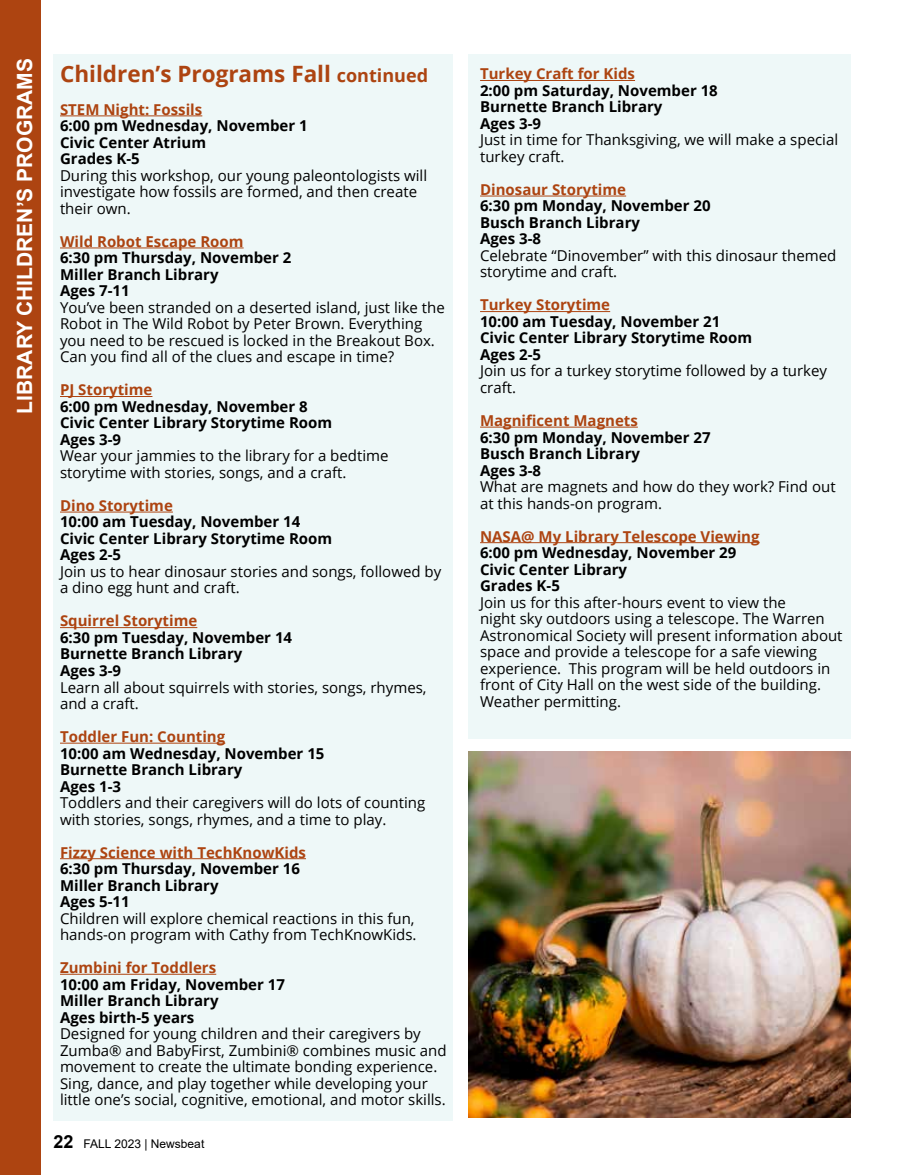
<style>
.page{position:relative;width:905px;height:1175px;background:#fff}
.page>*{position:absolute;margin:0;border:0;box-sizing:border-box;transform-origin:0 0}
.t1{font:700 22.5px "Open Sans";color:#ad4411}
.t2{font:700 21px "Arial";color:#fff}
.t3{font:15px/16.5px "Open Sans";color:#000}
.t4{font:700 15px/16.5px "Open Sans";color:#000}
.t5{font:700 15px "Open Sans";color:#ad4411}
.t6{font:12px "Arial";color:#000}
.s1{font-size:18px}
.s2{font-weight:700;font-size:18px}
</style>
<div class="page">
<div style="left:0;top:0;width:40px;height:1174px;background:#ad4411"></div>
<div style="left:53px;top:54px;width:399px;height:1066px;background:#eef8f8"></div>
<hr style="left:60px;top:115px;width:142px;height:1px;background:#ad4411">
<hr style="left:60px;top:247px;width:184px;height:1px;background:#ad4411">
<hr style="left:60px;top:396px;width:92px;height:1px;background:#ad4411">
<hr style="left:60px;top:511px;width:113px;height:1px;background:#ad4411">
<hr style="left:60px;top:627px;width:137px;height:1px;background:#ad4411">
<hr style="left:60px;top:742px;width:165px;height:1px;background:#ad4411">
<hr style="left:60px;top:858px;width:246px;height:1px;background:#ad4411">
<hr style="left:60px;top:973px;width:156px;height:1px;background:#ad4411">
<div style="left:468px;top:54px;width:382px;height:684px;background:#eef8f8"></div>
<hr style="left:480px;top:80px;width:155px;height:1px;background:#ad4411">
<hr style="left:480px;top:196px;width:146px;height:1px;background:#ad4411">
<hr style="left:480px;top:311px;width:130px;height:1px;background:#ad4411">
<hr style="left:480px;top:427px;width:158px;height:1px;background:#ad4411">
<hr style="left:480px;top:542px;width:279px;height:1px;background:#ad4411">
<img style="left:468px;top:752px;width:382px;height:365px">
<h2 class="t2" style="left:10px;top:413px;width:357px;rotate:-90deg">LIBRARY CHILDREN’S PROGRAMS</h2>
<h1 class="t1" style="left:60px;top:58px;width:369px">Children’s Programs Fall <span class="s1">continued</span></h1>
<p class="t5" style="left:60px;top:99px;width:144px">STEM Night: Fossils</p>
<p class="t4" style="left:60px;top:117px;width:249px">6:00 pm Wednesday, November 1<br>Civic Center Atrium<br>Grades K-5</p>
<p class="t3" style="left:60px;top:167px;width:368px">During this workshop, our young paleontologists will investigate how fossils are formed, and then create their own.</p>
<p class="t5" style="left:60px;top:231px;width:185px">Wild Robot Escape Room</p>
<p class="t4" style="left:60px;top:249px;width:233px">6:30 pm Thursday, November 2<br>Miller Branch Library<br>Ages 7-11</p>
<p class="t3" style="left:60px;top:299px;width:386px">You’ve been stranded on a deserted island, just like the Robot in The Wild Robot by Peter Brown. Everything you need to be rescued is locked in the Breakout Box.<br>Can you find all of the clues and escape in time?</p>
<p class="t5" style="left:60px;top:379px;width:94px">PJ Storytime</p>
<p class="t4" style="left:60px;top:398px;width:274px">6:00 pm Wednesday, November 8<br>Civic Center Library Storytime Room<br>Ages 3-9</p>
<p class="t3" style="left:60px;top:447px;width:330px">Wear your jammies to the library for a bedtime storytime with stories, songs, and a craft.</p>
<p class="t5" style="left:60px;top:495px;width:114px">Dino Storytime</p>
<p class="t4" style="left:60px;top:513px;width:274px">10:00 am Tuesday, November 14<br>Civic Center Library Storytime Room<br>Ages 2-5</p>
<p class="t3" style="left:60px;top:563px;width:383px">Join us to hear dinosaur stories and songs, followed by a dino egg hunt and craft.</p>
<p class="t5" style="left:60px;top:610px;width:139px">Squirrel Storytime</p>
<p class="t4" style="left:60px;top:629px;width:234px">6:30 pm Tuesday, November 14<br>Burnette Branch Library<br>Ages 3-9</p>
<p class="t3" style="left:60px;top:678px;width:368px">Learn all about squirrels with stories, songs, rhymes, and a craft.</p>
<p class="t5" style="left:60px;top:726px;width:167px">Toddler Fun: Counting</p>
<p class="t4" style="left:60px;top:744px;width:266px">10:00 am Wednesday, November 15<br>Burnette Branch Library<br>Ages 1-3</p>
<p class="t3" style="left:60px;top:794px;width:367px">Toddlers and their caregivers will do lots of counting with stories, songs, rhymes, and a time to play.</p>
<p class="t5" style="left:60px;top:841px;width:247px">Fizzy Science with TechKnowKids</p>
<p class="t4" style="left:60px;top:860px;width:241px">6:30 pm Thursday, November 16<br>Miller Branch Library<br>Ages 5-11</p>
<p class="t3" style="left:60px;top:909px;width:358px">Children will explore chemical reactions in this fun, hands-on program with Cathy from TechKnowKids.</p>
<p class="t5" style="left:60px;top:957px;width:158px">Zumbini for Toddlers</p>
<p class="t4" style="left:60px;top:975px;width:226px">10:00 am Friday, November 17<br>Miller Branch Library<br>Ages birth-5 years</p>
<p class="t3" style="left:60px;top:1025px;width:388px">Designed for young children and their caregivers by Zumba® and BabyFirst, Zumbini® combines music and movement to create the ultimate bonding experience.<br>Sing, dance, and play together while developing your little one’s social, cognitive, emotional, and motor skills.</p>
<p class="t6" style="left:53px;top:1135px;width:152px"><span class="s2">22</span> FALL 2023 | Newsbeat</p>
<p class="t5" style="left:480px;top:63px;width:156px">Turkey Craft for Kids</p>
<p class="t4" style="left:480px;top:82px;width:239px">2:00 pm Saturday, November 18<br>Burnette Branch Library<br>Ages 3-9</p>
<p class="t3" style="left:480px;top:131px;width:359px">Just in time for Thanksgiving, we will make a special turkey craft.</p>
<p class="t5" style="left:480px;top:179px;width:147px">Dinosaur Storytime</p>
<p class="t4" style="left:480px;top:197px;width:232px">6:30 pm Monday, November 20<br>Busch Branch Library<br>Ages 3-8</p>
<p class="t3" style="left:480px;top:247px;width:358px">Celebrate “Dinovember” with this dinosaur themed storytime and craft.</p>
<p class="t5" style="left:480px;top:294px;width:132px">Turkey Storytime</p>
<p class="t4" style="left:480px;top:313px;width:274px">10:00 am Tuesday, November 21<br>Civic Center Library Storytime Room<br>Ages 2-5</p>
<p class="t3" style="left:480px;top:362px;width:348px">Join us for a turkey storytime followed by a turkey craft.</p>
<p class="t5" style="left:480px;top:410px;width:159px">Magnificent Magnets</p>
<p class="t4" style="left:480px;top:428px;width:232px">6:30 pm Monday, November 27<br>Busch Branch Library<br>Ages 3-8</p>
<p class="t3" style="left:480px;top:478px;width:357px">What are magnets and how do they work? Find out at this hands-on program.</p>
<p class="t5" style="left:480px;top:525px;width:281px">NASA@ My Library Telescope Viewing</p>
<p class="t4" style="left:480px;top:544px;width:258px">6:00 pm Wednesday, November 29<br>Civic Center Library<br>Grades K-5</p>
<p class="t3" style="left:480px;top:593px;width:364px">Join us for this after-hours event to view the<br>night sky outdoors using a telescope. The Warren Astronomical Society will present information about space and provide a telescope for a safe viewing experience. This program will be held outdoors in front of City Hall on the west side of the building.<br>Weather permitting.</p>
</div>
